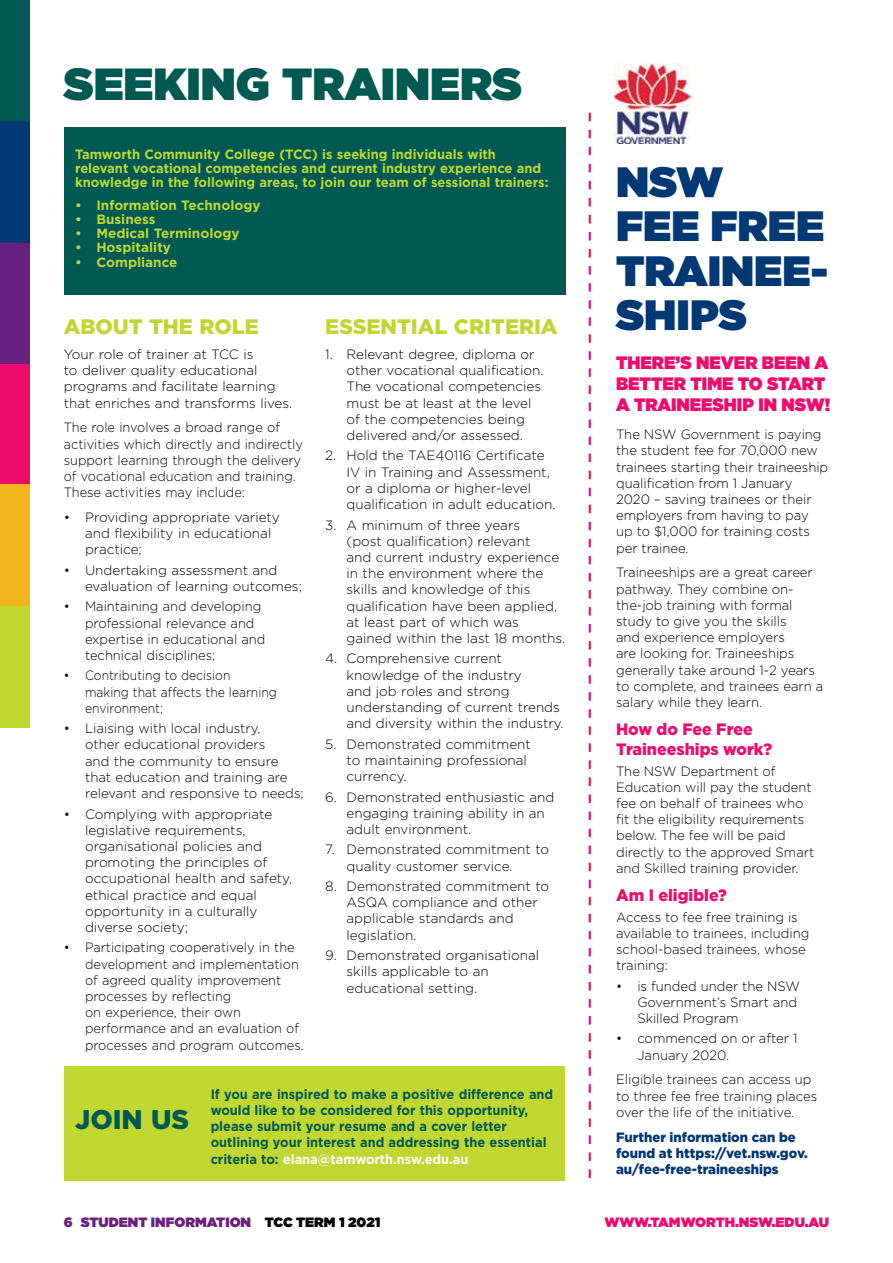
<style>
.page{position:relative;width:893px;height:1263px;background:#fff}
.page>*{position:absolute;margin:0;border:0;box-sizing:border-box;transform-origin:0 0}
.t1{font:900 45px "Gotham";color:#005952}
.t2{font:900 42.45px/44.5px "Gotham";color:#003974}
.t3{font:900 27px "Gotham";color:#005952}
.t4{font:900 21px "Gotham";color:#bfd730}
.t5{font:900 18px/21px "Gotham";color:#ed0c6e;scale:.95 1}
.t6{font:900 16.5px/19.8px "Gotham";color:#ed0c6e}
.t7{font:300 13.5px/16.2px "Gotham";color:#000}
.t8{font:300 13.5px/16.2px "Gotham";color:#000;scale:.95 1}
.t9{font:700 13.5px/16.2px "Gotham";color:#005952;scale:.95 1}
.t10{font:700 13.5px/14.2px "Gotham";color:#bfd730;scale:.96 1}
.t11{font:300 13.5px/16.2px "Gotham";color:#000;scale:.96 1}
.t12{font:900 13.5px/16.2px "Gotham";color:#003974}
.t13{font:700 13.5px "Gotham";color:#bfd730}
.t14{font:300 13.5px/16.2px "Gotham";color:#000;scale:.9 1}
.t15{font:900 13.5px "Gotham";color:#69207e}
.t16{font:900 13.5px "Gotham";color:#ed0c6e}
.s1{color:#fff}
.s2{color:#000}
</style>
<div class="page">
<div style="left:64px;top:128px;width:502px;height:167px;background:#005952"></div>
<div style="left:65px;top:1067px;width:500px;height:114px;background:#bfd730"></div>
<div style="left:0;top:0;width:30px;height:121px;background:#005952"></div>
<div style="left:0;top:364px;width:30px;height:121px;background:#ed0c6e"></div>
<div style="left:0;top:242px;width:30px;height:122px;background:#69207e"></div>
<div style="left:0;top:121px;width:30px;height:121px;background:#003974"></div>
<div style="left:0;top:606px;width:30px;height:121px;background:#bfd730"></div>
<div style="left:0;top:485px;width:30px;height:121px;background:#f0b51c"></div>
<img style="left:614px;top:64px;width:76px;height:80px">
<svg style="left:589px;top:113px;width:2px;height:1065px"></svg>
<h1 class="t1" style="left:64px;top:52px;width:460px">SEEKING TRAINERS</h1>
<p class="t10" style="left:75px;top:147px;width:495px">Tamworth Community College (TCC) is seeking individuals with relevant vocational competencies and current industry experience and knowledge in the following areas, to join our team of sessional trainers:</p>
<p class="t13" style="left:75px;top:196px;width:187px">• Information Technology</p>
<p class="t13" style="left:75px;top:210px;width:82px">• Business</p>
<p class="t13" style="left:75px;top:224px;width:166px">• Medical Terminology</p>
<p class="t13" style="left:75px;top:239px;width:97px">• Hospitality</p>
<p class="t13" style="left:75px;top:253px;width:104px">• Compliance</p>
<h3 class="t4" style="left:64px;top:312px;width:197px">ABOUT THE ROLE</h3>
<p class="t7" style="left:64px;top:346px;width:230px">Your role of trainer at TCC is<br>to deliver quality educational programs and facilitate learning that enriches and transforms lives.</p>
<p class="t8" style="left:64px;top:419px;width:253px">The role involves a broad range of activities which directly and indirectly support learning through the delivery of vocational education and training.<br>These activities may include:</p>
<p class="t7" style="left:85px;top:509px;width:196px;text-indent:-21px">• Providing appropriate variety and flexibility in educational practice;</p>
<p class="t7" style="left:85px;top:561px;width:218px;text-indent:-21px">• Undertaking assessment and evaluation of learning outcomes;</p>
<p class="t11" style="left:85px;top:598px;width:189px;text-indent:-21px">• Maintaining and developing professional relevance and expertise in educational and technical disciplines;</p>
<p class="t14" style="left:85px;top:667px;width:215px;text-indent:-21px">• Contributing to decision making that affects the learning environment;</p>
<p class="t7" style="left:85px;top:720px;width:220px;text-indent:-21px">• Liaising with local industry,<br>other educational providers<br>and the community to ensure that education and training are relevant and responsive to needs;</p>
<p class="t7" style="left:85px;top:805px;width:209px;text-indent:-21px">• Complying with appropriate legislative requirements, organisational policies and promoting the principles of occupational health and safety, ethical practice and equal opportunity in a culturally diverse society;</p>
<p class="t8" style="left:85px;top:939px;width:232px;text-indent:-21px">• Participating cooperatively in the development and implementation of agreed quality improvement processes by reflecting<br>on experience, their own performance and an evaluation of processes and program outcomes.</p>
<h3 class="t4" style="left:325px;top:312px;width:234px">ESSENTIAL CRITERIA</h3>
<p class="t7" style="left:347px;top:346px;width:198px;text-indent:-21px">1. Relevant degree, diploma or other vocational qualification.<br>The vocational competencies must be at least at the level of the competencies being delivered and/or assessed.</p>
<p class="t7" style="left:347px;top:447px;width:210px;text-indent:-21px">2. Hold the TAE40116 Certificate<br>IV in Training and Assessment, or a diploma or higher-level qualification in adult education.</p>
<p class="t7" style="left:347px;top:516px;width:220px;text-indent:-21px">3. A minimum of three years<br>(post qualification) relevant<br>and current industry experience in the environment where the skills and knowledge of this qualification have been applied, at least part of which was gained within the last 18 months.</p>
<p class="t7" style="left:347px;top:650px;width:219px;text-indent:-21px">4. Comprehensive current knowledge of the industry<br>and job roles and strong understanding of current trends and diversity within the industry.</p>
<p class="t7" style="left:347px;top:735px;width:186px;text-indent:-21px">5. Demonstrated commitment to maintaining professional currency.</p>
<p class="t7" style="left:347px;top:788px;width:209px;text-indent:-21px">6. Demonstrated enthusiastic and engaging training ability in an adult environment.</p>
<p class="t7" style="left:347px;top:841px;width:204px;text-indent:-21px">7. Demonstrated commitment to quality customer service.</p>
<p class="t7" style="left:347px;top:878px;width:204px;text-indent:-21px">8. Demonstrated commitment to<br>ASQA compliance and other applicable standards and legislation.</p>
<p class="t7" style="left:347px;top:947px;width:194px;text-indent:-21px">9. Demonstrated organisational skills applicable to an educational setting.</p>
<h3 class="t3" style="left:75px;top:1101px;width:115px">JOIN US</h3>
<p class="t9" style="left:211px;top:1086px;width:362px">If you are inspired to make a positive difference and would like to be considered for this opportunity, please submit your resume and a cover letter outlining your interest and addressing the essential criteria to: <span class="s1">elana@tamworth.nsw.edu.au</span></p>
<h2 class="t2" style="left:616px;top:159px;width:213px">NSW<br>FEE FREE<br>TRAINEE-<br>SHIPS</h2>
<h3 class="t5" style="left:616px;top:352px;width:227px">THERE’S NEVER BEEN A<br>BETTER TIME TO START<br>A TRAINEESHIP IN NSW!</h3>
<p class="t7" style="left:616px;top:426px;width:214px">The NSW Government is paying the student fee for 70,000 new trainees starting their traineeship qualification from 1 January<br>2020 – saving trainees or their employers from having to pay up to $1,000 for training costs per trainee.</p>
<p class="t7" style="left:616px;top:564px;width:209px">Traineeships are a great career pathway. They combine on&shy;the-job training with formal study to give you the skills<br>and experience employers<br>are looking for. Traineeships generally take around 1-2 years to complete, and trainees earn a salary while they learn.</p>
<p class="t6" style="left:616px;top:719px;width:158px">How do Fee Free<br>Traineeships work?</p>
<p class="t7" style="left:616px;top:762px;width:200px">The NSW Department of<br>Education will pay the student fee on behalf of trainees who fit the eligibility requirements below. The fee will be paid directly to the approved Smart and Skilled training provider.</p>
<p class="t6" style="left:616px;top:885px;width:112px">Am I eligible?</p>
<p class="t7" style="left:616px;top:908px;width:195px">Access to fee free training is available to trainees, including school-based trainees, whose training:</p>
<p class="t7" style="left:637px;top:977px;width:164px;text-indent:-21px">• is funded under the NSW<br>Government’s Smart and<br>Skilled Program</p>
<p class="t7" style="left:637px;top:1030px;width:162px;text-indent:-21px">• commenced on or after 1<br>January 2020.</p>
<p class="t7" style="left:616px;top:1071px;width:203px">Eligible trainees can access up to three fee free training places over the life of the initiative.</p>
<p class="t12" style="left:616px;top:1128px;width:193px">Further information can be found at https://vet.nsw.gov. au/fee-free-traineeships</p>
<p class="t15" style="left:64px;top:1212px;width:318px">6 STUDENT INFORMATION <span class="s2">TCC TERM 1 2021</span></p>
<p class="t16" style="left:604px;top:1212px;width:226px">WWW.TAMWORTH.NSW.EDU.AU</p>
</div>
